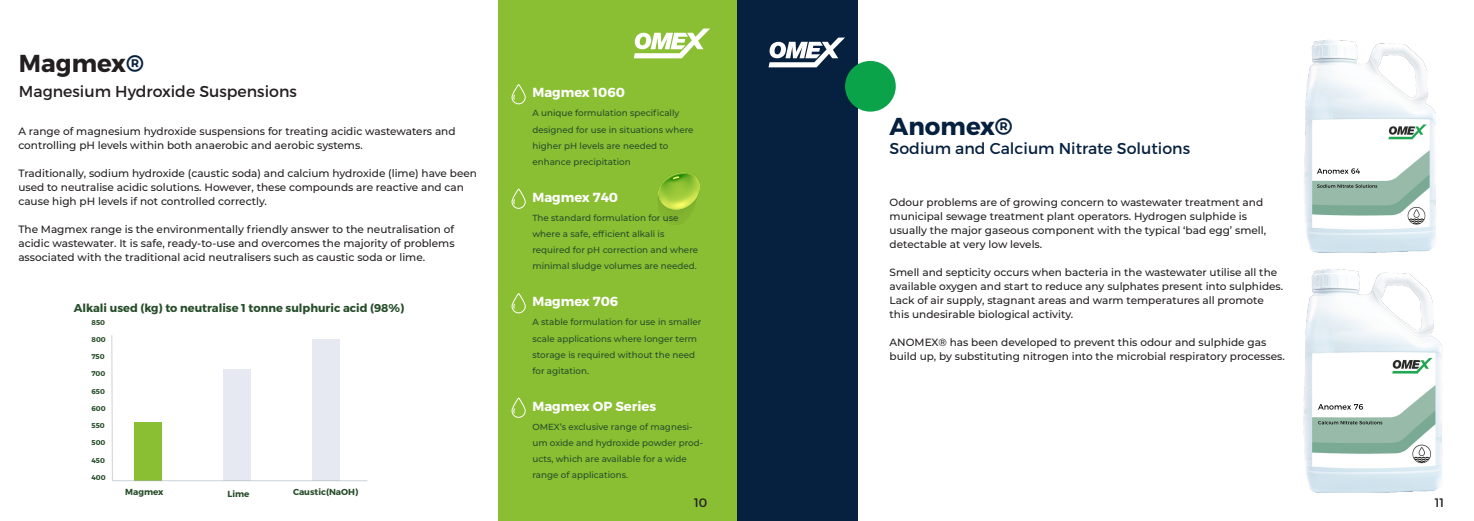
<style>
.page{position:relative;width:1474px;height:521px;background:#fff}
.page>*{position:absolute;margin:0;border:0;box-sizing:border-box;transform-origin:0 0}
.t1{font:700 24.5px "Montserrat";color:#231f20}
.t2{font:700 24.5px "Montserrat";color:#06213f}
.t3{font:15.75px "Montserrat";color:#06213f}
.t4{font:15.75px "Montserrat";color:#231f20}
.t5{font:700 13.12px "Montserrat";color:#fff}
.t6{font:12.25px "Montserrat";color:#231f20}
.t7{font:700 11.38px "Montserrat";color:#264d29}
.t8{font:500 10.59px/14px "Montserrat";color:#231f20}
.t9{font:500 10.5px/14px "Montserrat";color:#231f20}
.t10{font:500 8.84px/16.1px "Montserrat";color:#264d29}
.t11{font:700 8.75px "Montserrat";color:#264d29}
.t12{font:700 7px "Montserrat";color:#264d29}
.s1{color:#06213f}
</style>
<div class="page">
<div style="left:499px;top:0;width:238px;height:521px;background:#8abf33"></div>
<svg style="left:111px;top:335px;width:257px;height:146px"></svg>
<svg style="left:633px;top:29px;width:77px;height:29px"></svg>
<img style="left:659px;top:173px;width:41px;height:33px">
<img style="left:666px;top:206px;width:18px;height:16px">
<img style="left:664px;top:205px;width:2px;height:13px">
<img style="left:684px;top:205px;width:3px;height:13px">
<img style="left:662px;top:202px;width:2px;height:14px">
<img style="left:659px;top:199px;width:3px;height:15px">
<img style="left:687px;top:202px;width:4px;height:13px">
<img style="left:658px;top:192px;width:2px;height:16px">
<img style="left:691px;top:196px;width:6px;height:14px">
<svg style="left:682px;top:207px;width:5px;height:3px"></svg>
<svg style="left:511px;top:84px;width:15px;height:20px"></svg>
<svg style="left:511px;top:188px;width:15px;height:21px"></svg>
<svg style="left:511px;top:293px;width:15px;height:20px"></svg>
<svg style="left:511px;top:397px;width:15px;height:21px"></svg>
<div style="left:737px;top:0;width:120px;height:521px;background:#06213f"></div>
<img style="left:1304px;top:40px;width:132px;height:213px">
<div style="left:845px;top:61px;width:50px;height:51px;background:#0aa34a;border-radius:50%"></div>
<img style="left:1303px;top:269px;width:140px;height:224px">
<svg style="left:768px;top:38px;width:77px;height:29px"></svg>
<p class="t1" style="left:19px;top:48px;width:126px">Magmex<span class="s1">®</span></p>
<p class="t4" style="left:19px;top:82px;width:279px">Magnesium Hydroxide Suspensions</p>
<p class="t8" style="left:18px;top:124px;width:439px">A range of magnesium hydroxide suspensions for treating acidic wastewaters and controlling pH levels within both anaerobic and aerobic systems.</p>
<p class="t8" style="left:18px;top:166px;width:460px">Traditionally, sodium hydroxide (caustic soda) and calcium hydroxide (lime) have been used to neutralise acidic solutions. However, these compounds are reactive and can cause high pH levels if not controlled correctly.</p>
<p class="t8" style="left:18px;top:222px;width:438px;text-align:justify">The Magmex range is the environmentally friendly answer to the neutralisation of acidic wastewater. It is safe, ready-to-use and overcomes the majority of problems associated with the traditional acid neutralisers such as caustic soda or lime.</p>
<p class="t7" style="left:74px;top:301px;width:332px">Alkali used (kg) to neutralise 1 tonne sulphuric acid (98%)</p>
<p class="t12" style="left:91px;top:318px;width:15px">850</p>
<p class="t12" style="left:91px;top:335px;width:16px">800</p>
<p class="t12" style="left:91px;top:352px;width:15px">750</p>
<p class="t12" style="left:91px;top:370px;width:15px">700</p>
<p class="t12" style="left:91px;top:387px;width:15px">650</p>
<p class="t12" style="left:91px;top:404px;width:16px">600</p>
<p class="t12" style="left:91px;top:421px;width:15px">550</p>
<p class="t12" style="left:91px;top:438px;width:16px">500</p>
<p class="t12" style="left:91px;top:456px;width:15px">450</p>
<p class="t12" style="left:91px;top:473px;width:16px">400</p>
<p class="t11" style="left:125px;top:487px;width:40px">Magmex</p>
<p class="t11" style="left:227px;top:488px;width:23px">Lime</p>
<p class="t11" style="left:293px;top:486px;width:67px">Caustic(NaOH)</p>
<p class="t5" style="left:532px;top:84px;width:94px">Magmex 1060</p>
<p class="t10" style="left:532px;top:105px;width:163px">A unique formulation specifically designed for use in situations where higher pH levels are needed to</p>
<p class="t10" style="left:532px;top:153px;width:100px">enhance precipitation</p>
<p class="t5" style="left:532px;top:189px;width:87px">Magmex 740</p>
<p class="t10" style="left:532px;top:209px;width:148px">The standard formulation for use where a safe, efficient alkali is</p>
<p class="t10" style="left:532px;top:242px;width:167px">required for pH correction and where minimal sludge volumes are needed.</p>
<p class="t5" style="left:532px;top:293px;width:87px">Magmex 706</p>
<p class="t10" style="left:532px;top:314px;width:170px">A stable formulation for use in smaller scale applications where longer term storage is required without the need for agitation.</p>
<p class="t5" style="left:532px;top:398px;width:125px">Magmex OP Series</p>
<p class="t10" style="left:532px;top:418px;width:172px">OMEX’s exclusive range of magnesi&shy;um oxide and hydroxide powder prod&shy;ucts, which are available for a wide range of applications.</p>
<p class="t2" style="left:889px;top:111px;width:124px">Anomex®</p>
<p class="t3" style="left:889px;top:139px;width:302px">Sodium and Calcium Nitrate Solutions</p>
<p class="t9" style="left:889px;top:195px;width:378px">Odour problems are of growing concern to wastewater treatment and municipal sewage treatment plant operators. Hydrogen sulphide is usually the major gaseous component with the typical ‘bad egg’ smell, detectable at very low levels.</p>
<p class="t9" style="left:889px;top:265px;width:395px">Smell and septicity occurs when bacteria in the wastewater utilise all the available oxygen and start to reduce any sulphates present into sulphides.<br>Lack of air supply, stagnant areas and warm temperatures all promote this undesirable biological activity.</p>
<p class="t9" style="left:889px;top:335px;width:397px">ANOMEX® has been developed to prevent this odour and sulphide gas build up, by substituting nitrogen into the microbial respiratory processes.</p>
<p class="t6" style="left:694px;top:495px;width:15px">10</p>
<p class="t6" style="left:1434px;top:495px;width:11px">11</p>
</div>
